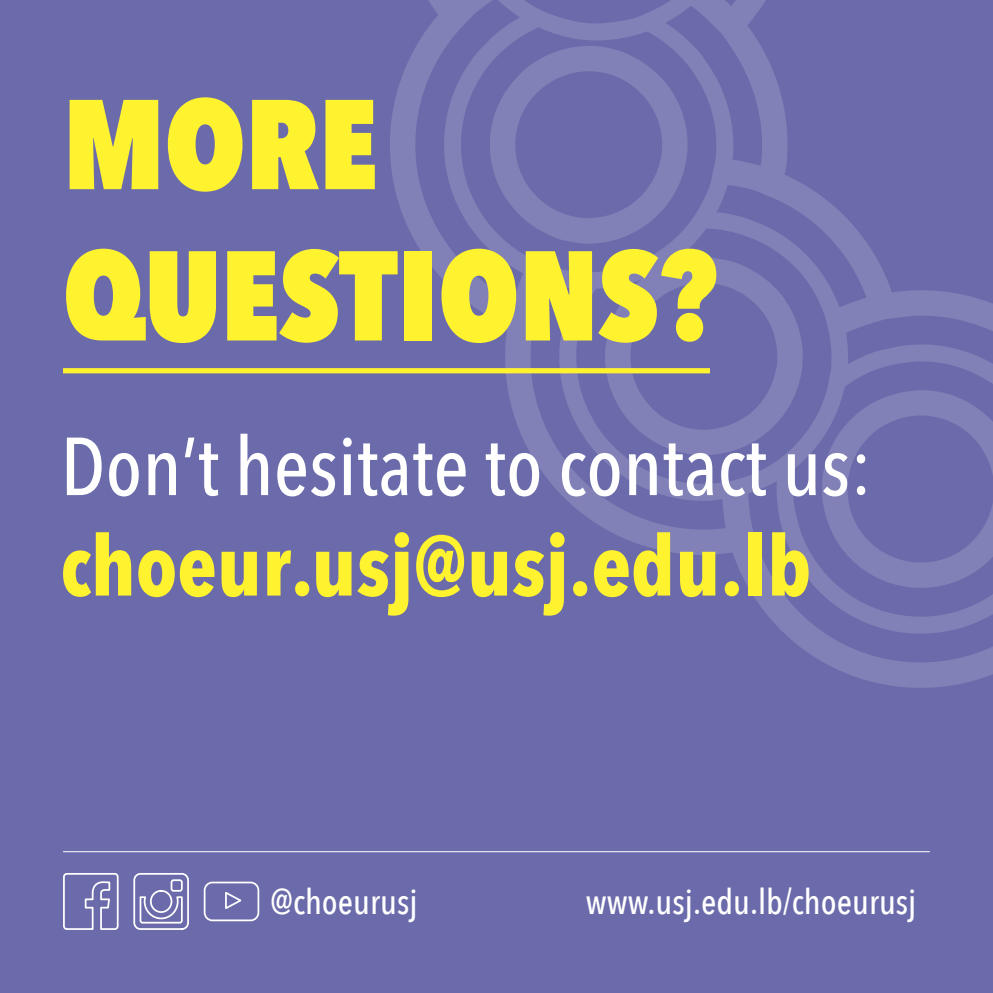
<style>
.page{position:relative;width:993px;height:993px;background:#fff}
.page>*{position:absolute;margin:0;border:0;box-sizing:border-box;transform-origin:0 0}
.t1{font:800 126px/151.2px "Avenir Next Condensed";color:#fff22e}
.t2{font:700 83.65px "Avenir Next Condensed";color:#fff22e}
.t3{font:500 81.2px "Avenir Next Condensed";color:#fff}
.t4{font:500 35px "Avenir Next Condensed";color:#fff}
</style>
<div class="page">
<div style="left:0;top:0;width:992px;height:992px;background:#6b6bab"></div>
<svg style="left:382px;top:0;width:610px;height:687px"></svg>
<svg style="left:821px;top:390px;width:171px;height:197px"></svg>
<svg style="left:486px;top:46px;width:203px;height:197px"></svg>
<div style="left:63px;top:368px;width:646px;height:5px;background:#fff22e"></div>
<svg style="left:63px;top:873px;width:197px;height:57px"></svg>
<hr style="left:63px;top:851px;width:866px;height:1px;background:#fff">
<h1 class="t1" style="left:63px;top:73px;width:655px">MORE<br>QUESTIONS?</h1>
<h3 class="t3" style="left:60px;top:413px;width:812px">Don’t hesitate to contact us:</h3>
<h2 class="t2" style="left:60px;top:511px;width:751px">choeur.usj@usj.edu.lb</h2>
<p class="t4" style="left:270px;top:878px;width:148px">@choeurusj</p>
<p class="t4" style="left:585px;top:878px;width:332px">www.usj.edu.lb/choeurusj</p>
</div>
